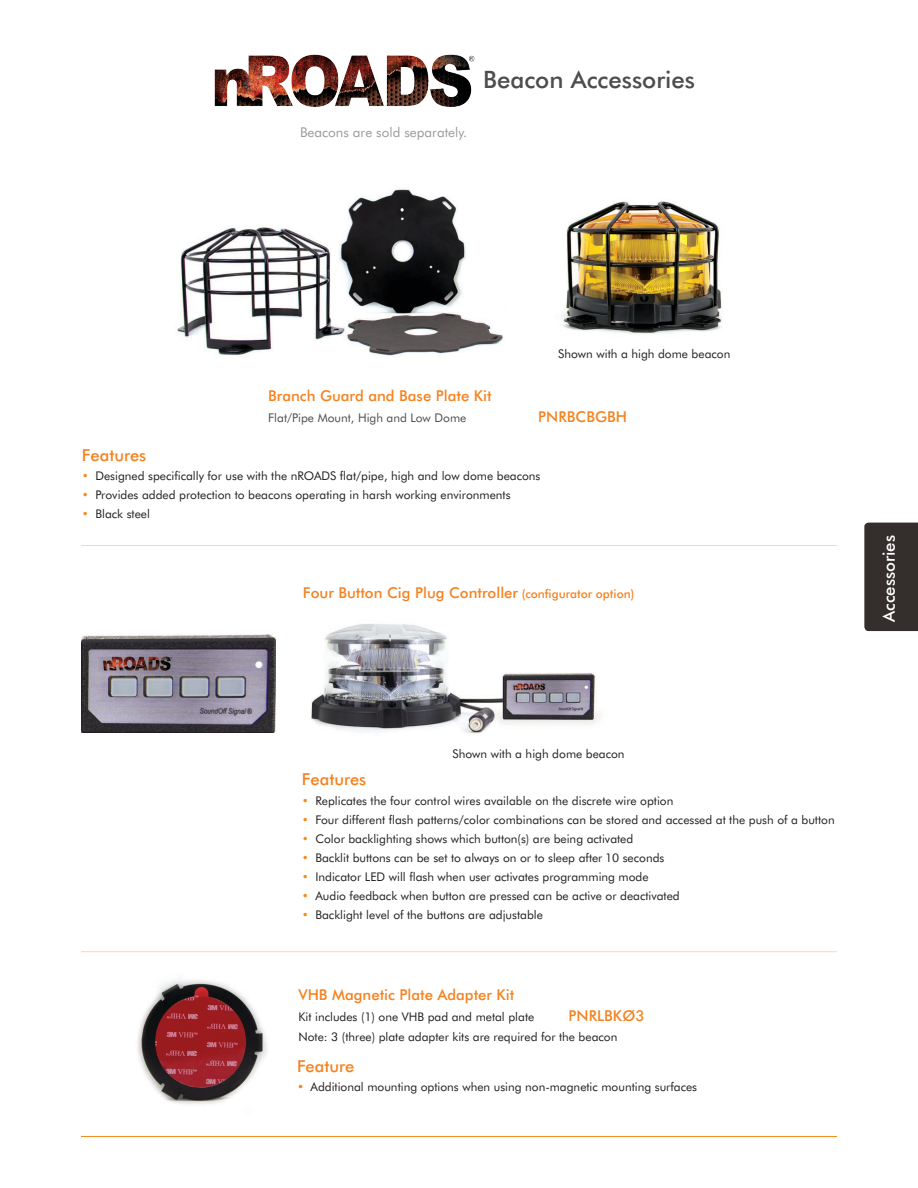
<style>
.page{position:relative;width:918px;height:1188px;background:#fff}
.page>*{position:absolute;margin:0;border:0;box-sizing:border-box;transform-origin:0 0}
.t1{font:500 24px "Futura BT";color:#4e4c4d}
.t2{font:500 16.8px "Futura BT";color:#fff}
.t3{font:500 16.5px "Futura BT";color:#f5821f}
.t4{font:500 15px "Futura BT";color:#f5821f}
.t5{font:13.5px "Futura BT";color:#999a9d}
.FEATURE_COPY{font:12px "Futura BT";color:#231f20}
.t6{font:12px "Futura BT";color:#4e4c4d}
.s1{color:#f68b1e}
.s2{font-size:12px}
.s3{color:#f5821f}
</style>
<div class="page">
<img style="left:214px;top:54px;width:261px;height:53px">
<img style="left:177px;top:189px;width:327px;height:167px">
<img style="left:560px;top:201px;width:162px;height:134px">
<img style="left:311px;top:623px;width:289px;height:112px">
<img style="left:81px;top:634px;width:195px;height:99px">
<img style="left:137px;top:979px;width:130px;height:126px">
<hr style="left:81px;top:1136px;width:756px;height:1px;background:#f68b1e">
<hr style="left:81px;top:545px;width:756px;height:1px;background:#f68b1e">
<hr style="left:81px;top:951px;width:756px;height:1px;background:#f68b1e">
<div style="left:864px;top:522px;width:54px;height:110px;background:#342e2d"></div>
<p class="t5" style="left:300px;top:124px;width:169px">Beacons are sold separately.</p>
<p class="t1" style="left:483px;top:65px;width:213px">Beacon Accessories</p>
<p class="FEATURE_COPY" style="left:558px;top:346px;width:174px">Shown with a high dome beacon</p>
<p class="t4" style="left:268px;top:387px;width:225px">Branch Guard and Base Plate Kit</p>
<p class="t6" style="left:268px;top:411px;width:200px">Flat/Pipe Mount, High and Low Dome</p>
<p class="t4" style="left:538px;top:408px;width:90px">PNRBCBGBH</p>
<p class="t3" style="left:82px;top:445px;width:66px">Features</p>
<p class="FEATURE_COPY" style="left:82px;top:468px;width:460px"><span class="s1">•</span> Designed specifically for use with the nROADS flat/pipe, high and low dome beacons</p>
<p class="FEATURE_COPY" style="left:82px;top:488px;width:430px"><span class="s1">•</span> Provides added protection to beacons operating in harsh working environments</p>
<p class="FEATURE_COPY" style="left:82px;top:507px;width:70px"><span class="s1">•</span> Black steel</p>
<p class="t4" style="left:303px;top:584px;width:333px">Four Button Cig Plug Controller <span class="s2">(configurator option)</span></p>
<p class="t2" style="left:879px;top:622px;width:88px;rotate:-90deg">Accessories</p>
<p class="FEATURE_COPY" style="left:453px;top:746px;width:174px">Shown with a high dome beacon</p>
<p class="t3" style="left:302px;top:770px;width:66px">Features</p>
<p class="FEATURE_COPY" style="left:302px;top:793px;width:373px"><span class="s1">•</span> Replicates the four control wires available on the discrete wire option</p>
<p class="FEATURE_COPY" style="left:302px;top:812px;width:534px"><span class="s1">•</span> Four different flash patterns/color combinations can be stored and accessed at the push of a button</p>
<p class="FEATURE_COPY" style="left:302px;top:831px;width:333px"><span class="s1">•</span> Color backlighting shows which button(s) are being activated</p>
<p class="FEATURE_COPY" style="left:302px;top:850px;width:364px"><span class="s1">•</span> Backlit buttons can be set to always on or to sleep after 10 seconds</p>
<p class="FEATURE_COPY" style="left:302px;top:869px;width:348px"><span class="s1">•</span> Indicator LED will flash when user activates programming mode</p>
<p class="FEATURE_COPY" style="left:302px;top:889px;width:379px"><span class="s1">•</span> Audio feedback when button are pressed can be active or deactivated</p>
<p class="FEATURE_COPY" style="left:302px;top:908px;width:243px"><span class="s1">•</span> Backlight level of the buttons are adjustable</p>
<p class="t4" style="left:298px;top:986px;width:217px">VHB Magnetic Plate Adapter Kit</p>
<p class="FEATURE_COPY" style="left:298px;top:1010px;width:237px">Kit includes (1) one VHB pad and metal plate</p>
<p class="t4" style="left:568px;top:1007px;width:77px">PNRLBKØ3</p>
<p class="FEATURE_COPY" style="left:298px;top:1029px;width:320px">Note: 3 (three) plate adapter kits are required for the beacon</p>
<p class="t3" style="left:297px;top:1056px;width:59px">Feature</p>
<p class="FEATURE_COPY" style="left:297px;top:1079px;width:402px"><span class="s3">•</span> Additional mounting options when using non-magnetic mounting surfaces</p>
</div>
